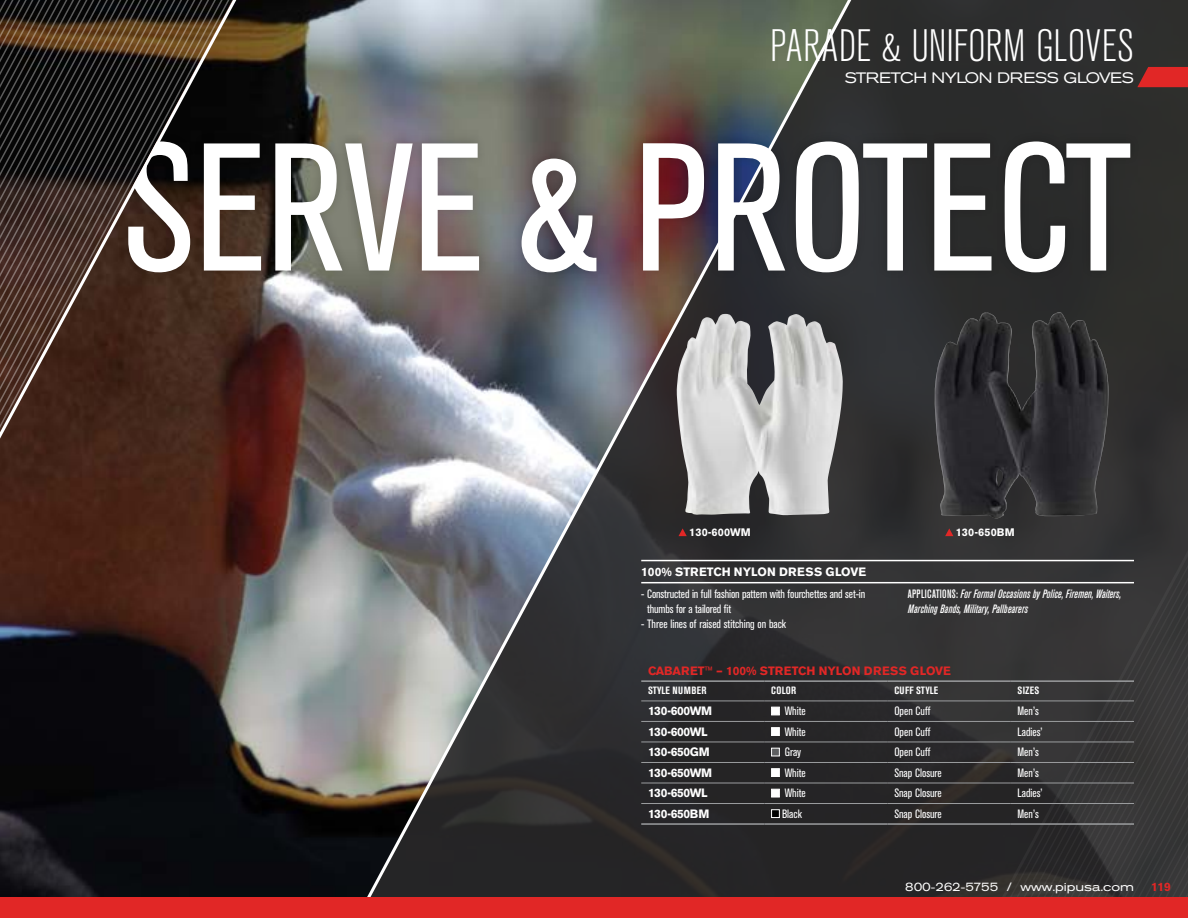
<style>
.page{position:relative;width:1188px;height:918px;background:#fff}
.page>*{position:absolute;margin:0;border:0;box-sizing:border-box;transform-origin:0 0}
.t1{font:condensed 180px "Akzidenz Grotesk BE";color:#fff}
.t2{font:300 condensed 45px "Akzidenz Grotesk BE";color:#fff}
.t3{font:expanded 15px "Akzidenz Grotesk BE";letter-spacing:-.04em;color:#fff}
.t4{font:condensed 12px/15px "Akzidenz Grotesk BE";color:#fff}
.t5{font:italic 500 condensed 12px/15px "Akzidenz Grotesk BE";color:#fff}
.t6{font:700 12px "Akzidenz Grotesk BE";color:#e12726}
.t7{font:700 12px "Akzidenz Grotesk BE";letter-spacing:-.04em;color:#fff}
.t8{font:expanded 12px "Akzidenz Grotesk BE";letter-spacing:-.01em;color:#fff}
.t9{font:700 12px "Akzidenz Grotesk BE";color:#fff}
.t10{font:700 12px "Akzidenz Grotesk BE";letter-spacing:-.02em;color:#fff}
.t11{font:700 10.8px "Akzidenz Grotesk BE";color:#fff}
.t12{font:700 condensed 10.5px "Akzidenz Grotesk BE";letter-spacing:.025em;color:#fff}
.s1{font-style:normal}
.s2{font-weight:400}
</style>
<div class="page">
<img style="left:236px;top:0;width:112px;height:898px">
<svg style="left:863px;top:0;width:119px;height:898px;background:#2e2d2e"></svg>
<div style="left:118px;top:132px;width:1022px;height:148px;background:#000;opacity:.18"></div>
<svg style="left:982px;top:0;width:155px;height:898px;background:#2f2f2f"></svg>
<img style="left:348px;top:0;width:515px;height:898px">
<svg style="left:1137px;top:0;width:51px;height:898px;background:#353131"></svg>
<hr style="left:641px;top:701px;width:123px;height:1px;background:#9b9d9f">
<hr style="left:764px;top:701px;width:124px;height:1px;background:#9b9d9f">
<hr style="left:888px;top:701px;width:123px;height:1px;background:#9b9d9f">
<hr style="left:1011px;top:701px;width:123px;height:1px;background:#9b9d9f">
<hr style="left:641px;top:721px;width:123px;height:1px;background:#9b9d9f">
<hr style="left:764px;top:721px;width:124px;height:1px;background:#9b9d9f">
<hr style="left:888px;top:721px;width:123px;height:1px;background:#9b9d9f">
<hr style="left:1011px;top:721px;width:123px;height:1px;background:#9b9d9f">
<hr style="left:641px;top:742px;width:123px;height:1px;background:#9b9d9f">
<hr style="left:764px;top:742px;width:124px;height:1px;background:#9b9d9f">
<hr style="left:888px;top:742px;width:123px;height:1px;background:#9b9d9f">
<hr style="left:1011px;top:742px;width:123px;height:1px;background:#9b9d9f">
<hr style="left:641px;top:762px;width:123px;height:1px;background:#9b9d9f">
<hr style="left:764px;top:762px;width:124px;height:1px;background:#9b9d9f">
<hr style="left:888px;top:762px;width:123px;height:1px;background:#9b9d9f">
<hr style="left:1011px;top:762px;width:123px;height:1px;background:#9b9d9f">
<hr style="left:641px;top:783px;width:123px;height:1px;background:#9b9d9f">
<hr style="left:764px;top:783px;width:124px;height:1px;background:#9b9d9f">
<hr style="left:888px;top:783px;width:123px;height:1px;background:#9b9d9f">
<hr style="left:1011px;top:783px;width:123px;height:1px;background:#9b9d9f">
<hr style="left:641px;top:803px;width:123px;height:1px;background:#9b9d9f">
<hr style="left:764px;top:803px;width:124px;height:1px;background:#9b9d9f">
<hr style="left:888px;top:803px;width:123px;height:1px;background:#9b9d9f">
<hr style="left:1011px;top:803px;width:123px;height:1px;background:#9b9d9f">
<hr style="left:641px;top:680px;width:123px;height:2px;background:#9b9d9f">
<hr style="left:764px;top:680px;width:124px;height:2px;background:#9b9d9f">
<hr style="left:888px;top:680px;width:123px;height:2px;background:#9b9d9f">
<hr style="left:1011px;top:680px;width:123px;height:2px;background:#9b9d9f">
<hr style="left:641px;top:823px;width:123px;height:2px;background:#9b9d9f">
<hr style="left:764px;top:823px;width:124px;height:2px;background:#9b9d9f">
<hr style="left:888px;top:823px;width:123px;height:2px;background:#9b9d9f">
<hr style="left:1011px;top:823px;width:123px;height:2px;background:#9b9d9f">
<div style="left:771px;top:707px;width:9px;height:8px;background:#fff;border:1px solid #fff"></div>
<div style="left:771px;top:727px;width:9px;height:9px;background:#fff;border:1px solid #fff"></div>
<div style="left:771px;top:748px;width:9px;height:8px;background:#5f6062;border:1px solid #fff"></div>
<div style="left:771px;top:768px;width:9px;height:9px;background:#fff;border:1px solid #fff"></div>
<div style="left:771px;top:789px;width:9px;height:8px;background:#fff;border:1px solid #fff"></div>
<div style="left:772px;top:810px;width:7px;height:8px;background:#000"></div>
<div style="left:771px;top:809px;width:9px;height:9px;border:1px solid #fff"></div>
<hr style="left:641px;top:560px;width:493px;height:1px;background:#fff">
<hr style="left:641px;top:582px;width:493px;height:1px;background:#fff">
<div style="left:0;top:898px;width:1188px;height:20px;background:#e12726"></div>
<svg style="left:236px;top:0;width:10px;height:463px;background:#341e14"></svg>
<svg style="left:202px;top:0;width:34px;height:898px;background:#34221a"></svg>
<svg style="left:47px;top:0;width:155px;height:898px;background:#2e1e18"></svg>
<svg style="left:0;top:0;width:47px;height:898px;background:#32221f"></svg>
<svg style="left:945px;top:528px;width:8px;height:8px"></svg>
<img style="left:935px;top:312px;width:174px;height:206px">
<svg style="left:679px;top:528px;width:8px;height:8px"></svg>
<img style="left:677px;top:314px;width:166px;height:201px">
<h2 class="t2" style="left:770px;top:21px;width:365px">PARADE &amp; UNIFORM GLOVES</h2>
<p class="t3" style="left:845px;top:69px;width:291px">STRETCH NYLON DRESS GLOVES</p>
<h1 class="t1" style="left:123px;top:108px;width:1010px">SERVE &amp; PROTECT</h1>
<p class="t11" style="left:689px;top:526px;width:63px">130-600WM</p>
<p class="t11" style="left:956px;top:526px;width:60px">130-650BM</p>
<p class="t9" style="left:641px;top:565px;width:227px">100% STRETCH NYLON DRESS GLOVE</p>
<p class="t4" style="left:647px;top:587px;width:219px;text-indent:-6px">- Constructed in full fashion pattern with fourchettes and set-in thumbs for a tailored fit</p>
<p class="t4" style="left:641px;top:617px;width:146px">- Three lines of raised stitching on back</p>
<p class="t5" style="left:908px;top:586px;width:215px"><span class="s1">APPLICATIONS:</span> For Formal Occasions by Police, Firemen, Waiters,<br>Marching Bands, Military, Pallbearers</p>
<p class="t6" style="left:648px;top:664px;width:305px">CABARET<span class="s2">™</span> – 100% STRETCH NYLON DRESS GLOVE</p>
<p class="t12" style="left:648px;top:685px;width:60px">STYLE NUMBER</p>
<p class="t12" style="left:771px;top:685px;width:27px">COLOR</p>
<p class="t12" style="left:894px;top:685px;width:45px">CUFF STYLE</p>
<p class="t12" style="left:1018px;top:685px;width:23px">SIZES</p>
<p class="t7" style="left:648px;top:704px;width:66px">130-600WM</p>
<p class="t4" style="left:785px;top:704px;width:22px">White</p>
<p class="t4" style="left:894px;top:704px;width:38px">Open Cuff</p>
<p class="t4" style="left:1018px;top:704px;width:23px">Men’s</p>
<p class="t7" style="left:648px;top:725px;width:61px">130-600WL</p>
<p class="t4" style="left:785px;top:724px;width:22px">White</p>
<p class="t4" style="left:894px;top:724px;width:38px">Open Cuff</p>
<p class="t4" style="left:1018px;top:724px;width:27px">Ladies’</p>
<p class="t10" style="left:648px;top:745px;width:63px">130-650GM</p>
<p class="t4" style="left:785px;top:745px;width:18px">Gray</p>
<p class="t4" style="left:894px;top:745px;width:38px">Open Cuff</p>
<p class="t4" style="left:1018px;top:745px;width:23px">Men’s</p>
<p class="t7" style="left:648px;top:766px;width:66px">130-650WM</p>
<p class="t4" style="left:785px;top:765px;width:22px">White</p>
<p class="t4" style="left:894px;top:765px;width:49px">Snap Closure</p>
<p class="t4" style="left:1018px;top:765px;width:23px">Men’s</p>
<p class="t7" style="left:648px;top:786px;width:61px">130-650WL</p>
<p class="t4" style="left:785px;top:786px;width:22px">White</p>
<p class="t4" style="left:894px;top:786px;width:49px">Snap Closure</p>
<p class="t4" style="left:1018px;top:786px;width:27px">Ladies’</p>
<p class="t10" style="left:648px;top:807px;width:63px">130-650BM</p>
<p class="t4" style="left:782px;top:807px;width:21px">Black</p>
<p class="t4" style="left:894px;top:807px;width:49px">Snap Closure</p>
<p class="t4" style="left:1018px;top:807px;width:23px">Men’s</p>
<p class="t8" style="left:905px;top:880px;width:230px">800-262-5755 / www.pipusa.com</p>
<p class="t6" style="left:1151px;top:880px;width:21px">119</p>
</div>
